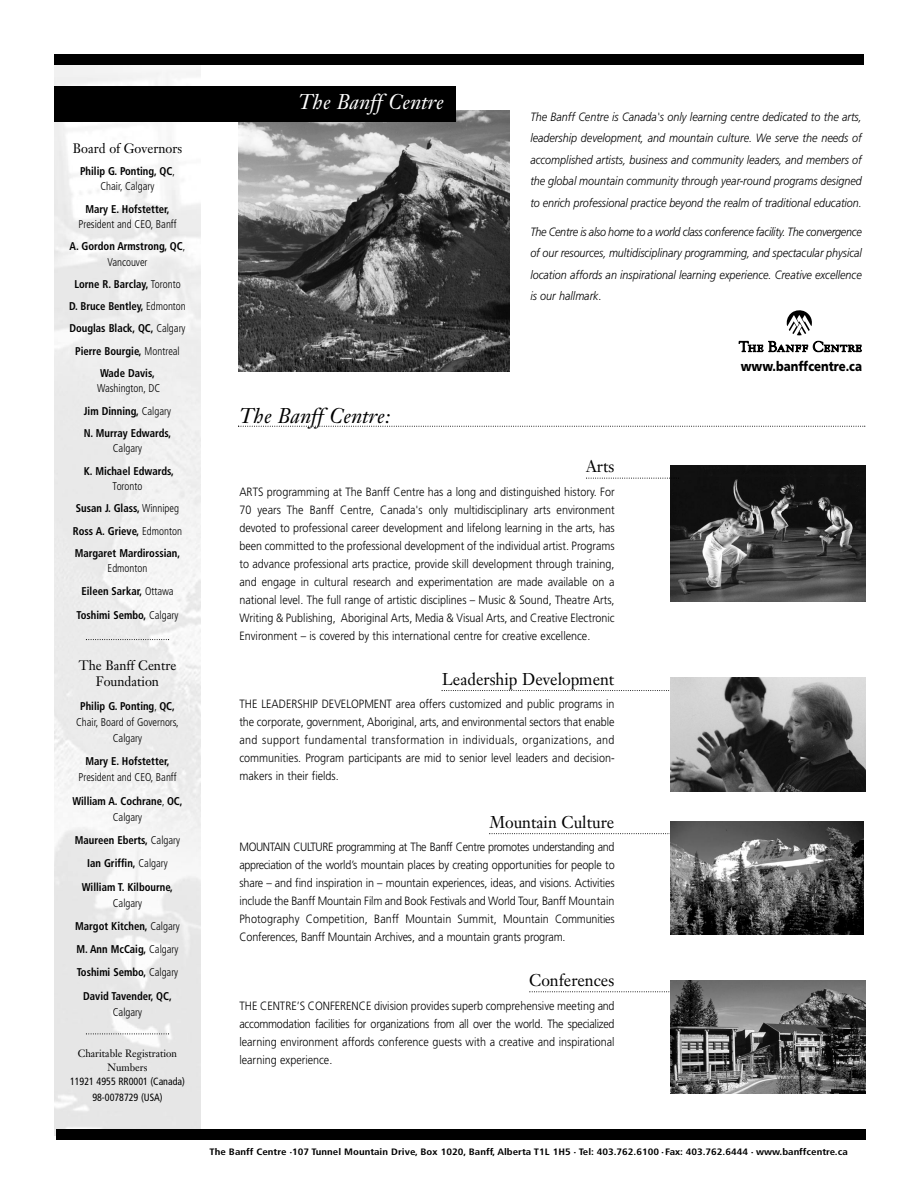
<style>
.page{position:relative;width:918px;height:1188px;background:#fff}
.page>*{position:absolute;margin:0;border:0;box-sizing:border-box;transform-origin:0 0}
.t1{font:italic 21px "Janson Text";color:#000}
.t2{font:italic 21px "Janson Text";color:#fff}
.t3{font:16.8px "Janson Text";color:#000;scale:.95 1}
.t4{font:13.5px/16.2px "Janson Text";color:#000;text-align:center;scale:.95 1}
.t5{font:900 13.5px "Frutiger";color:#000;scale:.85 1}
.t6{font:300 12px/18px "Frutiger";color:#000;text-align:justify;scale:.9 1}
.t7{font:italic 300 12px/21.6px "Frutiger";letter-spacing:-.005em;color:#000;text-align:justify;scale:.9 1}
.t8{font:700 condensed 11.25px/22.4px "Frutiger";color:#000;text-align:center;scale:.95 1}
.t9{font:300 condensed 11.25px/16.2px "Frutiger";color:#000;text-align:center;scale:.95 1}
.t10{font:condensed 10.5px/16px "Frutiger";color:#000;text-align:center;scale:.95 1}
.t11{font:10.5px/13.6px "Janson Text";color:#000;text-align:center;scale:.95 1}
.t12{font:700 condensed 9.3px "Frutiger";color:#000;scale:1.18 1}
.s1{font-weight:300}
.s2{font-weight:700}
.s3{font-size:3.9px}
</style>
<div class="page">
<svg style="left:86px;top:639px;width:83px;height:1px"></svg>
<svg style="left:86px;top:1033px;width:83px;height:1px"></svg>
<svg style="left:489px;top:833px;width:182px;height:1px"></svg>
<svg style="left:529px;top:991px;width:142px;height:1px"></svg>
<svg style="left:442px;top:690px;width:229px;height:1px"></svg>
<img style="left:671px;top:466px;width:194px;height:136px">
<img style="left:238px;top:110px;width:272px;height:262px">
<img style="left:671px;top:980px;width:194px;height:114px">
<svg style="left:739px;top:341px;width:123px;height:11px"></svg>
<svg style="left:786px;top:310px;width:26px;height:25px"></svg>
<img style="left:671px;top:678px;width:194px;height:113px">
<img style="left:671px;top:821px;width:193px;height:114px">
<svg style="left:586px;top:478px;width:93px;height:1px"></svg>
<div style="left:54px;top:54px;width:810px;height:11px;background:#000"></div>
<div style="left:56px;top:1129px;width:810px;height:11px;background:#000"></div>
<div style="left:54px;top:86px;width:402px;height:36px;background:#000"></div>
<svg style="left:238px;top:426px;width:627px;height:1px"></svg>
<p class="t4" style="left:73px;top:141px;width:116px">Board of Governors</p>
<p class="t8" style="left:80px;top:164px;width:101px;line-height:15.3px">Philip G. Ponting, QC<span class="s1">,<br>Chair, Calgary</span></p>
<p class="t8" style="left:85px;top:198px;width:90px">Mary E. Hofstetter,</p>
<p class="t9" style="left:70px;top:214px;width:123px;line-height:22.4px">President and CEO, Banff<br><span class="s2">A. Gordon Armstrong, QC</span>,</p>
<p class="t8" style="left:69px;top:251px;width:124px"><span class="s1">Vancouver<br></span>Lorne R. Barclay, <span class="s1">Toronto<br></span>D. Bruce Bentley, <span class="s1">Edmonton<br></span>Douglas Black, QC, <span class="s1">Calgary<br></span>Pierre Bourgie, <span class="s1">Montreal<br></span>Wade Davis,</p>
<p class="t8" style="left:84px;top:378px;width:94px"><span class="s1">Washington, DC<br></span>Jim Dinning, <span class="s1">Calgary<br></span>N. Murray Edwards,</p>
<p class="t9" style="left:113px;top:441px;width:32px">Calgary</p>
<p class="t8" style="left:84px;top:460px;width:96px">K. Michael Edwards,</p>
<p class="t8" style="left:73px;top:476px;width:116px"><span class="s1">Toronto<br></span>Susan J. Glass, <span class="s1">Winnipeg<br></span>Ross A. Grieve, <span class="s1">Edmonton<br></span>Margaret Mardirossian,</p>
<p class="t8" style="left:77px;top:558px;width:109px;line-height:23.2px"><span class="s1">Edmonton<br></span>Eileen Sarkar, <span class="s1">Ottawa<br></span>Toshimi Sembo, <span class="s1">Calgary</span></p>
<p class="t4" style="left:79px;top:659px;width:104px">The Banff Centre<br>Foundation</p>
<p class="t9" style="left:76px;top:699px;width:110px"><span class="s2">Philip G. Ponting</span>, <span class="s2">QC,<br></span>Chair, Board of Governors,<br>Calgary</p>
<p class="t8" style="left:85px;top:751px;width:90px">Mary E. Hofstetter,</p>
<p class="t9" style="left:72px;top:767px;width:117px;line-height:23.2px">President and CEO, Banff<br><span class="s2">William A. Cochrane</span>, <span class="s2">OC,</span></p>
<p class="t8" style="left:75px;top:806px;width:112px;line-height:23.2px"><span class="s1">Calgary<br></span>Maureen Eberts, <span class="s1">Calgary<br></span>Ian Griffin, <span class="s1">Calgary<br></span>William T. Kilbourne,</p>
<p class="t8" style="left:75px;top:892px;width:112px;line-height:23.2px"><span class="s1">Calgary<br></span>Margot Kitchen, <span class="s1">Calgary<br></span>M. Ann McCaig, <span class="s1">Calgary<br></span>Toshimi Sembo, <span class="s1">Calgary<br></span>David Tavender, QC,</p>
<p class="t9" style="left:113px;top:1005px;width:32px">Calgary</p>
<p class="t11" style="left:78px;top:1048px;width:106px">Charitable Registration<br>Numbers</p>
<p class="t10" style="left:70px;top:1074px;width:122px">11921 4955 RR0001 (Canada)<br>98-0078729 (USA)</p>
<h1 class="t2" style="left:299px;top:94px;width:147px">The Banff Centre</h1>
<h1 class="t1" style="left:240px;top:407px;width:152px">The Banff Centre:</h1>
<p class="t7" style="left:530px;top:106px;width:370px">The Banff Centre is Canada's only learning centre dedicated to the arts, leadership development, and mountain culture. We serve the needs of accomplished artists, business and community leaders, and members of the global mountain community through year-round programs designed to enrich professional practice beyond the realm of traditional education.</p>
<p class="t7" style="left:530px;top:221px;width:370px">The Centre is also home to a world class conference facility. The convergence of our resources, multidisciplinary programming, and spectacular physical location affords an inspirational learning experience. Creative excellence is our hallmark.</p>
<h2 class="t3" style="left:586px;top:460px;width:31px">Arts</h2>
<p class="t5" style="left:741px;top:361px;width:144px">www.banffcentre.ca</p>
<p class="t6" style="left:239px;top:484px;width:418px">ARTS programming at The Banff Centre has a long and distinguished history. For 70 years The Banff Centre, Canada's only multidisciplinary arts environment devoted to professional career development and lifelong learning in the arts, has been committed to the professional development of the individual artist. Programs to advance professional arts practice, provide skill development through training, and engage in cultural research and experimentation are made available on a national level. The full range of artistic disciplines – Music &amp; Sound, Theatre Arts, Writing &amp; Publishing, Aboriginal Arts, Media &amp; Visual Arts, and Creative Electronic Environment – is covered by this international centre for creative excellence.</p>
<h2 class="t3" style="left:442px;top:672px;width:183px">Leadership Development</h2>
<p class="t6" style="left:239px;top:696px;width:418px">THE LEADERSHIP DEVELOPMENT area offers customized and public programs in the corporate, government, Aboriginal, arts, and environmental sectors that enable and support fundamental transformation in individuals, organizations, and communities. Program participants are mid to senior level leaders and decision&shy;makers in their fields.</p>
<h2 class="t3" style="left:490px;top:815px;width:133px">Mountain Culture</h2>
<p class="t6" style="left:239px;top:839px;width:418px">MOUNTAIN CULTURE programming at The Banff Centre promotes understanding and appreciation of the world’s mountain places by creating opportunities for people to share – and find inspiration in – mountain experiences, ideas, and visions. Activities include the Banff Mountain Film and Book Festivals and World Tour, Banff Mountain Photography Competition, Banff Mountain Summit, Mountain Communities Conferences, Banff Mountain Archives, and a mountain grants program.</p>
<h2 class="t3" style="left:529px;top:973px;width:91px">Conferences</h2>
<p class="t6" style="left:239px;top:998px;width:418px">THE CENTRE’S CONFERENCE division provides superb comprehensive meeting and accommodation facilities for organizations from all over the world. The specialized learning environment affords conference guests with a creative and inspirational learning experience.</p>
<p class="t12" style="left:209px;top:1148px;width:543px">The Banff Centre <span class="s3">•</span>107 Tunnel Mountain Drive, Box 1020, Banff, Alberta T1L 1H5 <span class="s3">•</span> Tel: 403.762.6100 <span class="s3">•</span> Fax: 403.762.6444 <span class="s3">•</span> www.banffcentre.ca</p>
</div>
